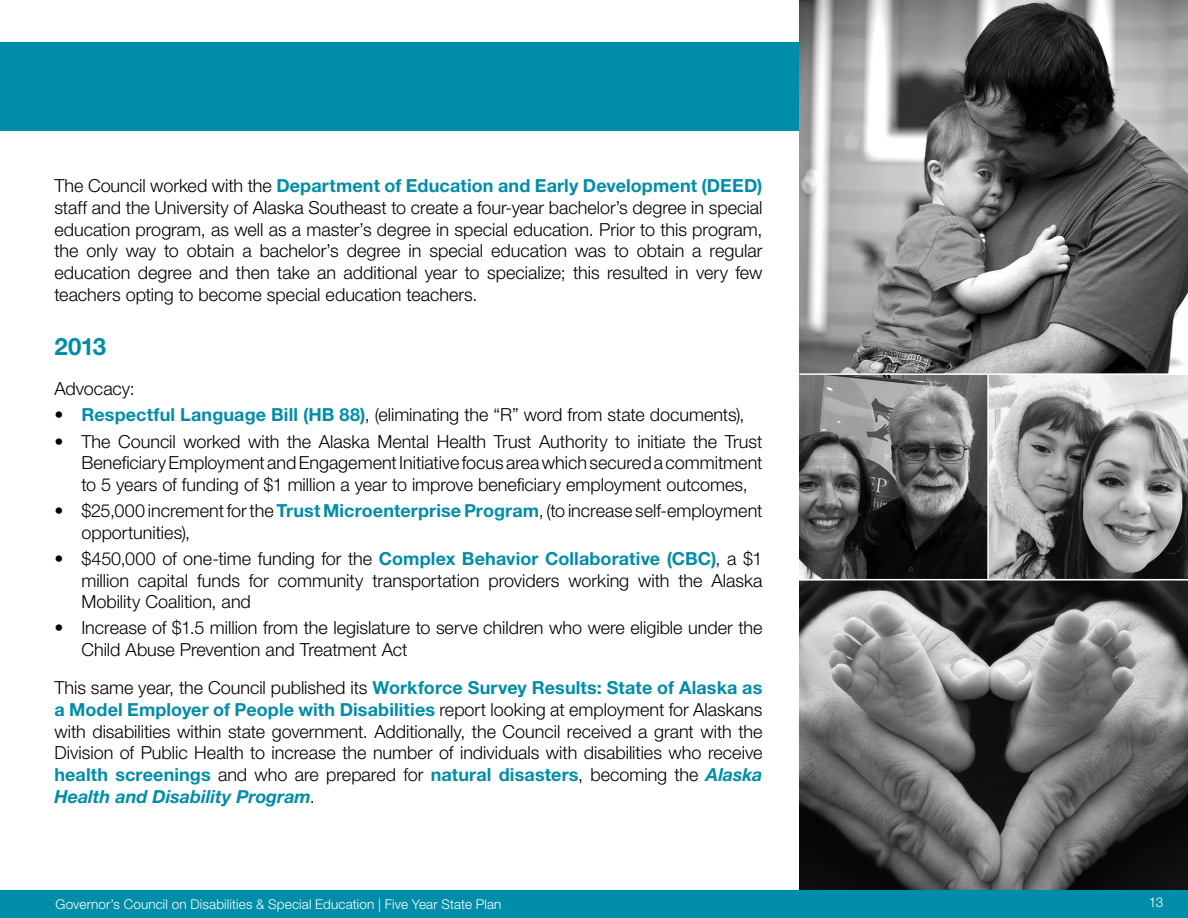
<style>
.page{position:relative;width:1188px;height:918px;background:#fff}
.page>*{position:absolute;margin:0;border:0;box-sizing:border-box;transform-origin:0 0}
.t1{font:700 24px "Helvetica Neue LT Std";color:#008da8}
.t2{font:300 18px/21.8px "Helvetica Neue LT Std";color:#000;text-align:justify}
.t3{font:300 13.5px "Helvetica Neue LT Std";letter-spacing:.01em;color:#fff}
.s1{font-weight:700;color:#008da8}
.s2{font-weight:700;font-style:italic;color:#008da8}
</style>
<div class="page">
<div style="left:0;top:43px;width:804px;height:88px;background:#008da8"></div>
<img style="left:799px;top:0;width:389px;height:890px">
<hr style="left:799px;top:373px;width:389px;height:2px;background:#fff">
<hr style="left:799px;top:579px;width:389px;height:1px;background:#fff">
<hr style="left:987px;top:375px;width:2px;height:205px;background:#fff">
<div style="left:0;top:890px;width:1188px;height:28px;background:#008da8"></div>
<p class="t2" style="left:54px;top:174px;width:710px">The Council worked with the <span class="s1">Department of Education and Early Development (DEED) </span>staff and the University of Alaska Southeast to create a four-year bachelor’s degree in special education program, as well as a master’s degree in special education. Prior to this program, the only way to obtain a bachelor’s degree in special education was to obtain a regular education degree and then take an additional year to specialize; this resulted in very few teachers opting to become special education teachers.</p>
<h1 class="t1" style="left:54px;top:331px;width:53px">2013</h1>
<p class="t2" style="left:54px;top:378px;width:82px">Advocacy:</p>
<p class="t2" style="left:54px;top:404px;width:692px">• <span class="s1">Respectful Language Bill (HB 88)</span>, (eliminating the “R” word from state documents),</p>
<p class="t2" style="left:81px;top:430px;width:683px;text-indent:-27px">• The Council worked with the Alaska Mental Health Trust Authority to initiate the Trust Beneficiary Employment and Engagement Initiative focus area which secured a commitment to 5 years of funding of $1 million a year to improve beneficiary employment outcomes,</p>
<p class="t2" style="left:81px;top:499px;width:683px;text-indent:-27px">• $25,000 increment for the <span class="s1">Trust Microenterprise Program</span>, (to increase self-employment opportunities),</p>
<p class="t2" style="left:81px;top:547px;width:683px;text-indent:-27px">• $450,000 of one-time funding for the <span class="s1">Complex Behavior Collaborative (CBC)</span>, a $1 million capital funds for community transportation providers working with the Alaska Mobility Coalition, and</p>
<p class="t2" style="left:81px;top:617px;width:683px;text-indent:-27px">• Increase of $1.5 million from the legislature to serve children who were eligible under the<br>Child Abuse Prevention and Treatment Act</p>
<p class="t2" style="left:54px;top:677px;width:710px">This same year, the Council published its <span class="s1">Workforce Survey Results: State of Alaska as a Model Employer of People with Disabilities</span> report looking at employment for Alaskans with disabilities within state government. Additionally, the Council received a grant with the Division of Public Health to increase the number of individuals with disabilities who receive <span class="s1">health screenings</span> and who are prepared for <span class="s1">natural disasters</span>, becoming the <span class="s2">Alaska Health and Disability Program</span>.</p>
<p class="t3" style="left:56px;top:896px;width:447px">Governor’s Council on Disabilities &amp; Special Education | Five Year State Plan</p>
<p class="t3" style="left:1149px;top:894px;width:16px">13</p>
</div>
